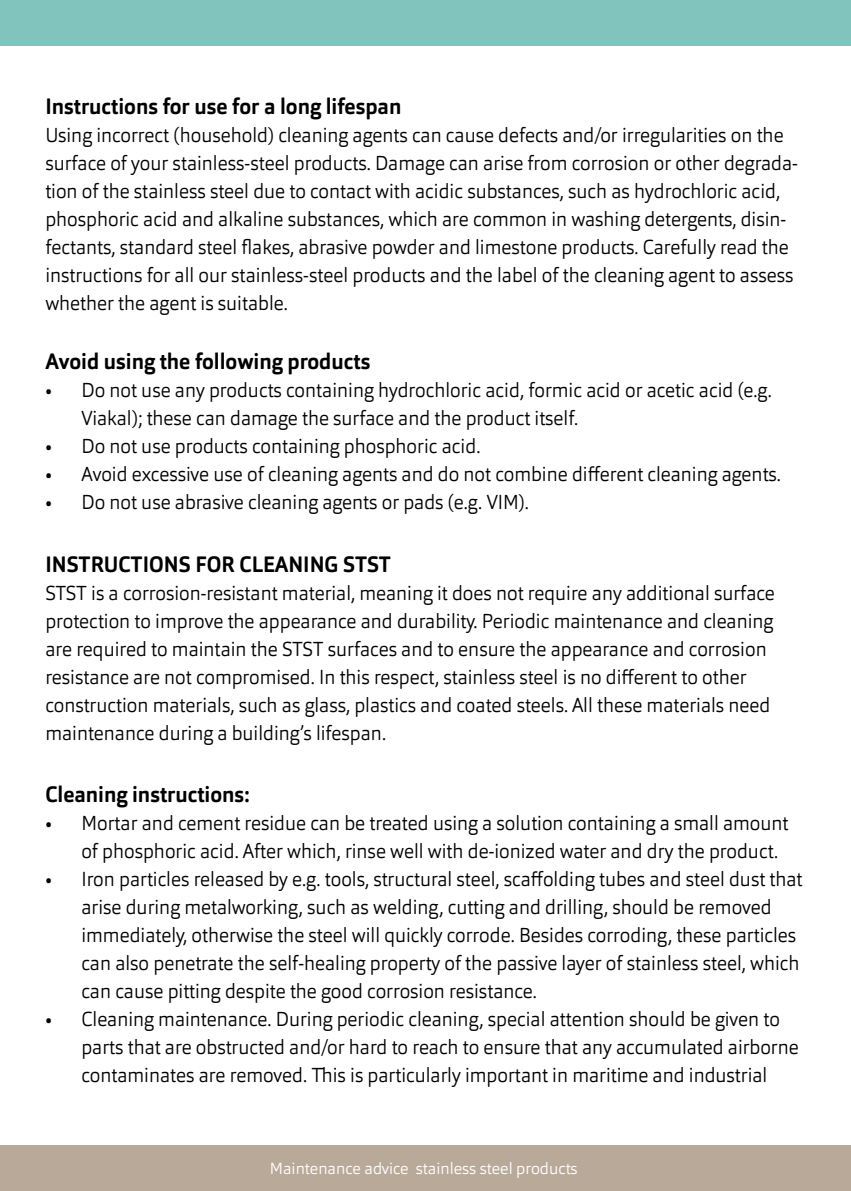
<style>
.page{position:relative;width:851px;height:1191px;background:#fff}
.page>*{position:absolute;margin:0;border:0;box-sizing:border-box;transform-origin:0 0}
.t1{font:700 22px "Orgon";color:#000;scale:.95 1}
.t2{font:300 20px/28px "Orgon";color:#000;scale:.95 1}
.t3{font:300 16px "Orgon";color:#fff}
</style>
<div class="page">
<div style="left:0;top:1145px;width:850px;height:46px;background:#b9a999"></div>
<div style="left:0;top:0;width:850px;height:45px;background:#80c4bd"></div>
<p class="t1" style="left:45px;top:93px;width:376px">Instructions for use for a long lifespan</p>
<p class="t2" style="left:45px;top:121px;width:793px">Using incorrect (household) cleaning agents can cause defects and/or irregularities on the surface of your stainless-steel products. Damage can arise from corrosion or other degrada&shy;tion of the stainless steel due to contact with acidic substances, such as hydrochloric acid, phosphoric acid and alkaline substances, which are common in washing detergents, disin&shy;fectants, standard steel flakes, abrasive powder and limestone products. Carefully read the instructions for all our stainless-steel products and the label of the cleaning agent to assess whether the agent is suitable.</p>
<p class="t1" style="left:45px;top:347px;width:343px">Avoid using the following products</p>
<p class="t2" style="left:81px;top:376px;width:728px;text-indent:-36px">• Do not use any products containing hydrochloric acid, formic acid or acetic acid (e.g.<br>Viakal); these can damage the surface and the product itself.</p>
<p class="t2" style="left:45px;top:432px;width:459px">• Do not use products containing phosphoric acid.</p>
<p class="t2" style="left:45px;top:460px;width:775px">• Avoid excessive use of cleaning agents and do not combine different cleaning agents.</p>
<p class="t2" style="left:45px;top:488px;width:510px">• Do not use abrasive cleaning agents or pads (e.g. VIM).</p>
<p class="t1" style="left:45px;top:550px;width:365px">INSTRUCTIONS FOR CLEANING STST</p>
<p class="t2" style="left:45px;top:579px;width:769px">STST is a corrosion-resistant material, meaning it does not require any additional surface protection to improve the appearance and durability. Periodic maintenance and cleaning are required to maintain the STST surfaces and to ensure the appearance and corrosion resistance are not compromised. In this respect, stainless steel is no different to other construction materials, such as glass, plastics and coated steels. All these materials need maintenance during a building’s lifespan.</p>
<p class="t1" style="left:45px;top:780px;width:216px">Cleaning instructions:</p>
<p class="t2" style="left:81px;top:809px;width:745px;text-indent:-36px">• Mortar and cement residue can be treated using a solution containing a small amount of phosphoric acid. After which, rinse well with de-ionized water and dry the product.</p>
<p class="t2" style="left:81px;top:865px;width:760px;text-indent:-36px">• Iron particles released by e.g. tools, structural steel, scaffolding tubes and steel dust that arise during metalworking, such as welding, cutting and drilling, should be removed immediately, otherwise the steel will quickly corrode. Besides corroding, these particles can also penetrate the self-healing property of the passive layer of stainless steel, which can cause pitting despite the good corrosion resistance.</p>
<p class="t2" style="left:81px;top:1005px;width:756px;text-indent:-36px">• Cleaning maintenance. During periodic cleaning, special attention should be given to parts that are obstructed and/or hard to reach to ensure that any accumulated airborne contaminates are removed. This is particularly important in maritime and industrial</p>
<p class="t3" style="left:270px;top:1158px;width:309px">Maintenance advice stainless steel products</p>
</div>
